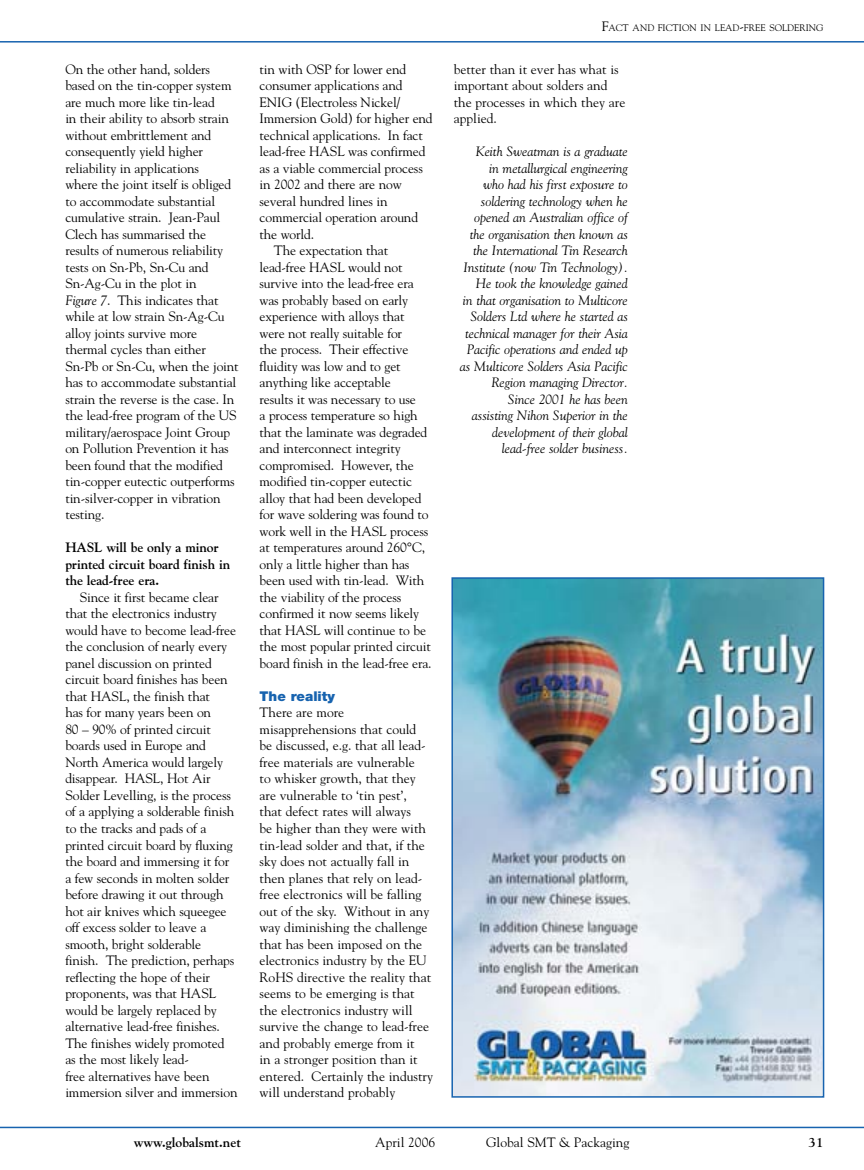
<style>
.page{position:relative;width:864px;height:1170px;background:#fff}
.page>*{position:absolute;margin:0;border:0;box-sizing:border-box;transform-origin:0 0}
.t1{font:13.5px/16.5px "Goudy";letter-spacing:-.01em;color:#000}
.t2{font:italic 13.5px/16.5px "Goudy";color:#000;text-align:right}
.t3{font:700 13.5px/16.5px "Goudy";letter-spacing:-.01em;color:#000}
.t4{font:900 13.5px "Helvetica Neue";color:#1763af}
.t5{font:9.45px "Goudy";color:#000}
.s1{font-style:italic}
.s2{font-size:13.5px}
</style>
<div class="page">
<hr style="left:0;top:41px;width:863px;height:2px;background:#1763af">
<hr style="left:0;top:1126px;width:863px;height:2px;background:#1763af">
<img style="left:454px;top:580px;width:367px;height:514px">
<div style="left:451px;top:577px;width:373px;height:520px;border:2px solid #1763af"></div>
<p class="t1" style="left:65px;top:60px;width:175px">On the other hand, solders based on the tin-copper system are much more like tin-lead<br>in their ability to absorb strain without embrittlement and consequently yield higher reliability in applications<br>where the joint itself is obliged to accommodate substantial cumulative strain. Jean-Paul<br>Clech has summarised the results of numerous reliability tests on Sn-Pb, Sn-Cu and<br>Sn-Ag-Cu in the plot in<br><span class="s1">Figure 7</span>. This indicates that while at low strain Sn-Ag-Cu alloy joints survive more thermal cycles than either<br>Sn-Pb or Sn-Cu, when the joint has to accommodate substantial strain the reverse is the case. In the lead-free program of the US military/aerospace Joint Group on Pollution Prevention it has been found that the modified tin-copper eutectic outperforms tin-silver-copper in vibration testing.</p>
<p class="t3" style="left:65px;top:539px;width:166px">HASL will be only a minor printed circuit board finish in the lead-free era.</p>
<p class="t1" style="left:65px;top:588px;width:174px;text-indent:14px">Since it first became clear that the electronics industry would have to become lead-free the conclusion of nearly every panel discussion on printed circuit board finishes has been that HASL, the finish that<br>has for many years been on<br>80 – 90% of printed circuit boards used in Europe and<br>North America would largely disappear. HASL, Hot Air<br>Solder Levelling, is the process of a applying a solderable finish to the tracks and pads of a printed circuit board by fluxing the board and immersing it for a few seconds in molten solder before drawing it out through hot air knives which squeegee off excess solder to leave a smooth, bright solderable finish. The prediction, perhaps reflecting the hope of their proponents, was that HASL would be largely replaced by alternative lead-free finishes.<br>The finishes widely promoted as the most likely lead-<br>free alternatives have been immersion silver and immersion</p>
<p class="t1" style="left:259px;top:60px;width:148px">tin with OSP for lower end</p>
<p class="t1" style="left:259px;top:77px;width:144px">consumer applications and</p>
<p class="t1" style="left:259px;top:93px;width:142px">ENIG (Electroless Nickel/</p>
<p class="t1" style="left:259px;top:110px;width:174px">Immersion Gold) for higher end</p>
<p class="t1" style="left:259px;top:126px;width:165px">technical applications. In fact</p>
<p class="t1" style="left:259px;top:143px;width:167px">lead-free HASL was confirmed</p>
<p class="t1" style="left:259px;top:159px;width:165px">as a viable commercial process</p>
<p class="t1" style="left:259px;top:176px;width:144px">in 2002 and there are now</p>
<p class="t1" style="left:259px;top:192px;width:130px">several hundred lines in</p>
<p class="t1" style="left:259px;top:209px;width:160px">commercial operation around</p>
<p class="t1" style="left:259px;top:225px;width:56px">the world.</p>
<p class="t1" style="left:274px;top:242px;width:116px">The expectation that</p>
<p class="t1" style="left:259px;top:258px;width:145px">lead-free HASL would not</p>
<p class="t1" style="left:259px;top:275px;width:156px">survive into the lead-free era</p>
<p class="t1" style="left:259px;top:291px;width:150px">was probably based on early</p>
<p class="t1" style="left:259px;top:308px;width:146px">experience with alloys that</p>
<p class="t1" style="left:259px;top:324px;width:144px">were not really suitable for</p>
<p class="t1" style="left:259px;top:341px;width:150px">the process. Their effective</p>
<p class="t1" style="left:259px;top:357px;width:143px">fluidity was low and to get</p>
<p class="t1" style="left:259px;top:374px;width:133px">anything like acceptable</p>
<p class="t1" style="left:259px;top:390px;width:158px">results it was necessary to use</p>
<p class="t1" style="left:259px;top:407px;width:160px">a process temperature so high</p>
<p class="t1" style="left:259px;top:423px;width:169px">that the laminate was degraded</p>
<p class="t1" style="left:259px;top:440px;width:143px">and interconnect integrity</p>
<p class="t1" style="left:259px;top:456px;width:155px">compromised. However, the</p>
<p class="t1" style="left:259px;top:473px;width:154px">modified tin-copper eutectic</p>
<p class="t1" style="left:259px;top:489px;width:163px">alloy that had been developed</p>
<p class="t1" style="left:259px;top:506px;width:170px">for wave soldering was found to</p>
<p class="t1" style="left:259px;top:522px;width:170px">work well in the HASL process</p>
<p class="t1" style="left:259px;top:539px;width:167px">at temperatures around 260°C,</p>
<p class="t1" style="left:259px;top:555px;width:151px">only a little higher than has</p>
<p class="t1" style="left:259px;top:572px;width:166px">been used with tin-lead. With</p>
<p class="t1" style="left:259px;top:588px;width:143px">the viability of the process</p>
<p class="t1" style="left:259px;top:605px;width:161px">confirmed it now seems likely</p>
<p class="t1" style="left:259px;top:621px;width:168px">that HASL will continue to be</p>
<p class="t1" style="left:259px;top:638px;width:173px">the most popular printed circuit</p>
<p class="t1" style="left:259px;top:654px;width:173px">board finish in the lead-free era.</p>
<p class="t4" style="left:259px;top:688px;width:77px">The reality</p>
<p class="t1" style="left:259px;top:704px;width:175px">There are more misapprehensions that could<br>be discussed, e.g. that all lead&shy;free materials are vulnerable<br>to whisker growth, that they are vulnerable to ‘tin pest’,<br>that defect rates will always<br>be higher than they were with tin-lead solder and that, if the sky does not actually fall in then planes that rely on lead&shy;free electronics will be falling out of the sky. Without in any way diminishing the challenge that has been imposed on the electronics industry by the EU<br>RoHS directive the reality that seems to be emerging is that the electronics industry will survive the change to lead-free and probably emerge from it<br>in a stronger position than it entered. Certainly the industry will understand probably</p>
<p class="t5" style="left:601px;top:22px;width:223px"><span class="s2">F</span>act and fiction in lead<span class="s2">-</span>free soldering</p>
<p class="t1" style="left:453px;top:60px;width:173px">better than it ever has what is important about solders and the processes in which they are applied.</p>
<p class="t2" style="left:459px;top:143px;width:169px">Keith Sweatman is a graduate<br>in metallurgical engineering<br>who had his first exposure to soldering technology when he opened an Australian office of the organisation then known as the International Tin Research<br>Institute (now Tin Technology).<br>He took the knowledge gained<br>in that organisation to Multicore<br>Solders Ltd where he started as technical manager for their Asia<br>Pacific operations and ended up as Multicore Solders Asia Pacific<br>Region managing Director.<br>Since 2001 he has been<br>assisting Nihon Superior in the development of their global lead-free solder business.</p>
<p class="t3" style="left:134px;top:1133px;width:108px">www.globalsmt.net</p>
<p class="t1" style="left:375px;top:1134px;width:61px">April 2006</p>
<p class="t1" style="left:486px;top:1134px;width:145px">Global SMT &amp; Packaging</p>
<p class="t3" style="left:808px;top:1133px;width:17px">31</p>
</div>
